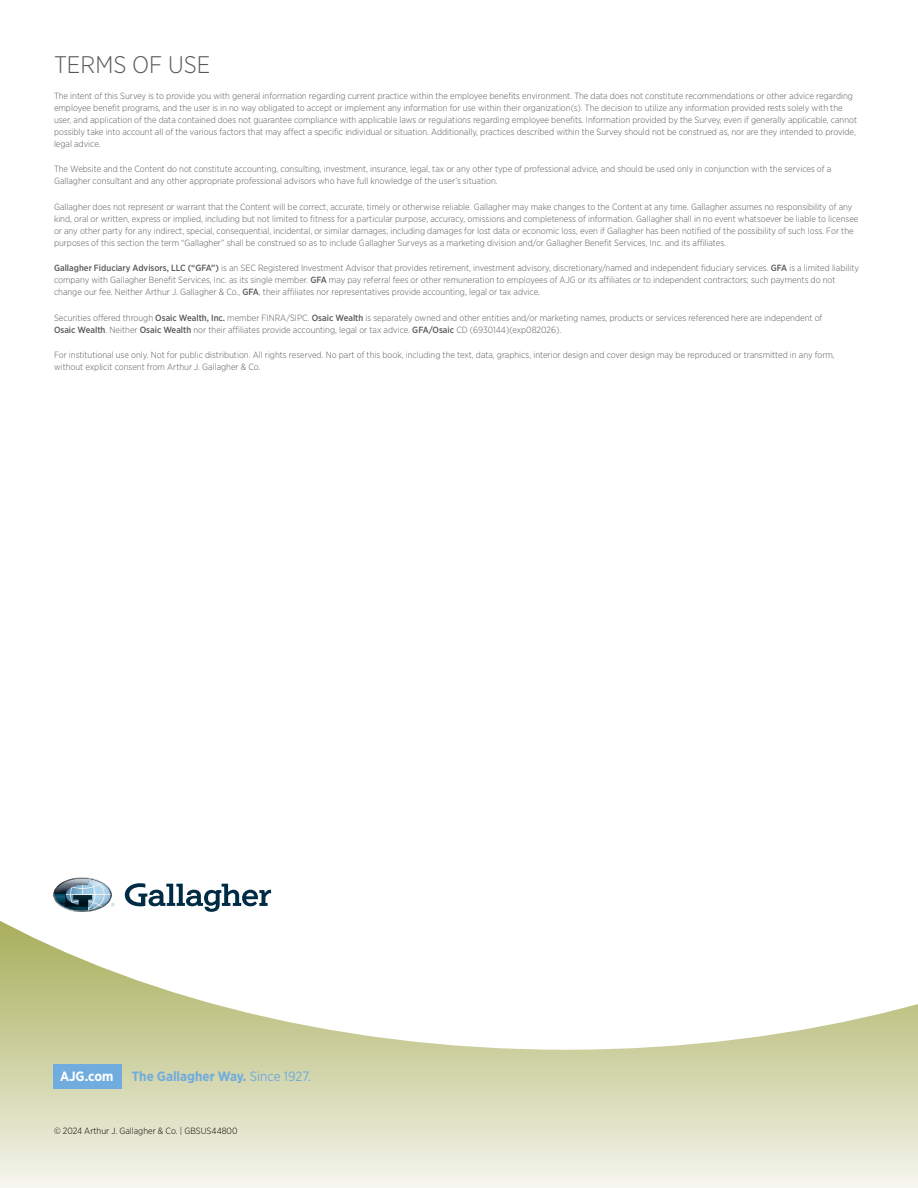
<style>
.page{position:relative;width:918px;height:1188px;background:#fff}
.page>*{position:absolute;margin:0;border:0;box-sizing:border-box;transform-origin:0 0}
.t1{font:300 24px "Gotham Narrow";color:#58595b}
.t2{font:700 13.5px "Gotham Narrow";color:#70acde}
.t3{font:700 13.5px "Gotham Narrow";color:#fff}
.t4{font:300 9px/12px "Gotham Narrow";color:#58595b}
.t5{font:300 9px "Gotham Narrow";color:#000}
.s1{font-weight:500}
.s2{font-weight:400}
</style>
<div class="page">
<svg style="left:0;top:1050px;width:918px;height:138px;background:#e0e2c6"></svg>
<svg style="left:0;top:877px;width:918px;height:173px"></svg>
<div style="left:53px;top:1064px;width:69px;height:25px;background:#70acde"></div>
<svg style="left:125px;top:883px;width:146px;height:29px"></svg>
<svg style="left:53px;top:878px;width:61px;height:34px"></svg>
<h1 class="t1" style="left:54px;top:50px;width:158px">TERMS OF USE</h1>
<p class="t4" style="left:54px;top:89px;width:805px">The intent of this Survey is to provide you with general information regarding current practice within the employee benefits environment. The data does not constitute recommendations or other advice regarding employee benefit programs, and the user is in no way obligated to accept or implement any information for use within their organization(s). The decision to utilize any information provided rests solely with the user, and application of the data contained does not guarantee compliance with applicable laws or regulations regarding employee benefits. Information provided by the Survey, even if generally applicable, cannot possibly take into account all of the various factors that may affect a specific individual or situation. Additionally, practices described within the Survey should not be construed as, nor are they intended to provide, legal advice.</p>
<p class="t4" style="left:54px;top:163px;width:779px">The Website and the Content do not constitute accounting, consulting, investment, insurance, legal, tax or any other type of professional advice, and should be used only in conjunction with the services of a<br>Gallagher consultant and any other appropriate professional advisors who have full knowledge of the user’s situation.</p>
<p class="t4" style="left:54px;top:200px;width:806px">Gallagher does not represent or warrant that the Content will be correct, accurate, timely or otherwise reliable. Gallagher may make changes to the Content at any time. Gallagher assumes no responsibility of any kind, oral or written, express or implied, including but not limited to fitness for a particular purpose, accuracy, omissions and completeness of information. Gallagher shall in no event whatsoever be liable to licensee or any other party for any indirect, special, consequential, incidental, or similar damages, including damages for lost data or economic loss, even if Gallagher has been notified of the possibility of such loss. For the purposes of this section the term “Gallagher” shall be construed so as to include Gallagher Surveys as a marketing division and/or Gallagher Benefit Services, Inc. and its affiliates.</p>
<p class="t4" style="left:54px;top:262px;width:807px"><span class="s1">Gallagher Fiduciary Advisors, LLC (“GFA”)</span> is an SEC Registered Investment Advisor that provides retirement, investment advisory, discretionary/named and independent fiduciary services. <span class="s1">GFA</span> is a limited liability company with Gallagher Benefit Services, Inc. as its single member. <span class="s1">GFA</span> may pay referral fees or other remuneration to employees of AJG or its affiliates or to independent contractors; such payments do not change our fee. Neither Arthur J. Gallagher &amp; Co., <span class="s1">GFA</span>, their affiliates nor representatives provide accounting, legal or tax advice.</p>
<p class="t4" style="left:54px;top:311px;width:770px">Securities offered through <span class="s1">Osaic Wealth, Inc.</span> member FINRA/SIPC. <span class="s1">Osaic Wealth</span> is separately owned and other entities and/or marketing names, products or services referenced here are independent of<br><span class="s1">Osaic Wealth</span>. Neither <span class="s1">Osaic Wealth</span> nor their affiliates provide accounting, legal or tax advice. <span class="s1">GFA/Osaic</span> CD (6930144)(exp082026).</p>
<p class="t4" style="left:54px;top:349px;width:782px">For institutional use only. Not for public distribution. All rights reserved. No part of this book, including the text, data, graphics, interior design and cover design may be reproduced or transmitted in any form, without explicit consent from Arthur J. Gallagher &amp; Co.</p>
<h2 class="t3" style="left:60px;top:1067px;width:55px">AJG.com</h2>
<h2 class="t2" style="left:132px;top:1067px;width:181px">The Gallagher Way. <span class="s2">Since 1927.</span></h2>
<p class="t5" style="left:54px;top:1125px;width:185px">© 2024 Arthur J. Gallagher &amp; Co. | GBSUS44800</p>
</div>
